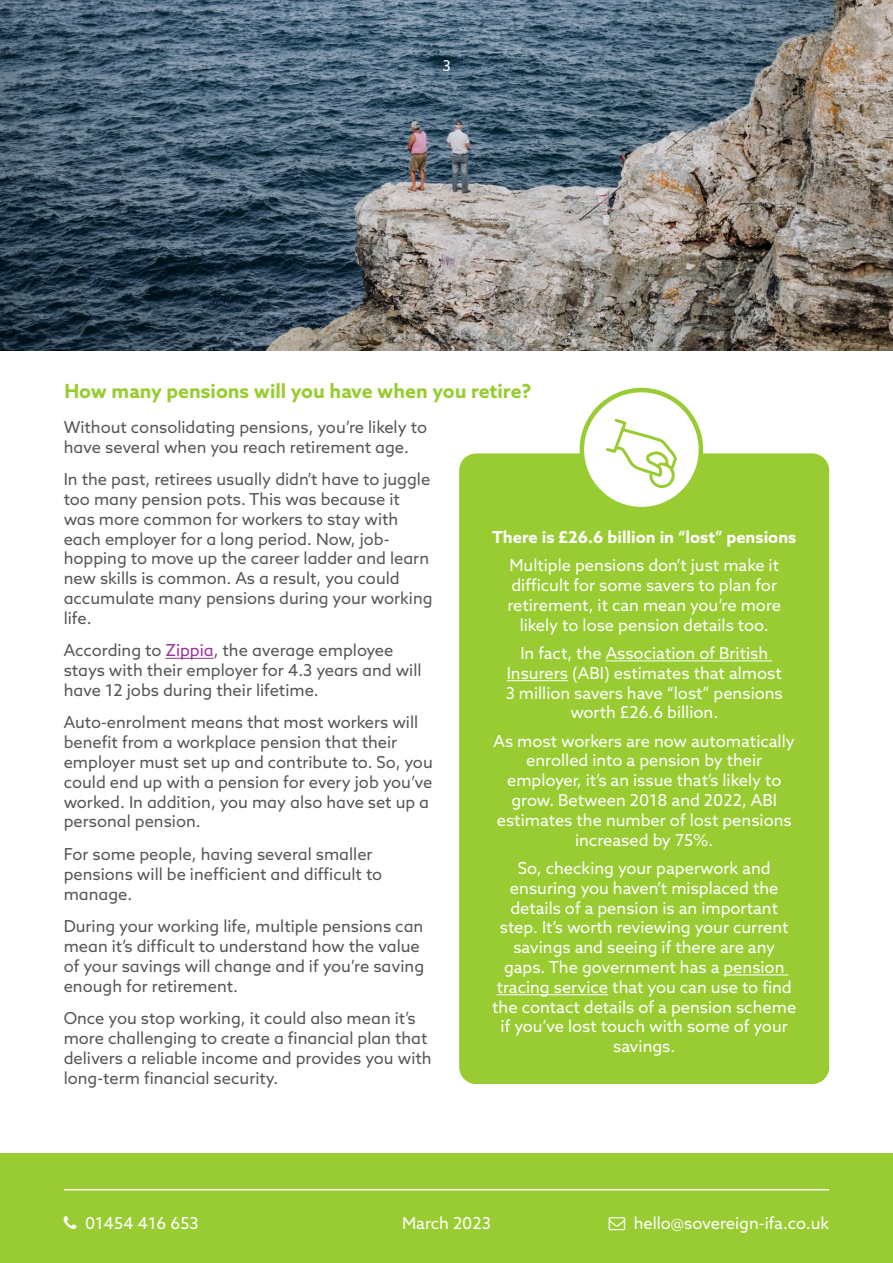
<style>
.page{position:relative;width:893px;height:1263px;background:#fff}
.page>*{position:absolute;margin:0;border:0;box-sizing:border-box;transform-origin:0 0}
.t1{font:700 19.5px "Azo Sans";color:#9c3}
.t2{font:16.5px/19.8px "Azo Sans";color:#575756}
.t3{font:16.5px/19.8px "Azo Sans";color:#fff;text-align:center}
.t4{font:700 16.5px "Azo Sans";color:#fff}
.t5{font:15px "Azo Sans";color:#fff}
.s1{color:#939}
</style>
<div class="page">
<img style="left:0;top:0;width:893px;height:351px">
<div style="left:0;top:1153px;width:893px;height:110px;background:#9c3"></div>
<hr style="left:64px;top:1189px;width:765px;height:1px;background:#fff">
<hr style="left:165px;top:658px;width:49px;height:1px;background:#939">
<div style="left:459px;top:453px;width:370px;height:631px;background:#9c3;border-radius:17px"></div>
<hr style="left:606px;top:660px;width:166px;height:1px;background:#fff">
<hr style="left:507px;top:680px;width:61px;height:1px;background:#fff">
<hr style="left:723px;top:974px;width:65px;height:1px;background:#fff">
<hr style="left:497px;top:994px;width:111px;height:1px;background:#fff">
<div style="left:582px;top:390px;width:119px;height:119px;background:#fff;border-radius:50%"></div>
<div style="left:580px;top:388px;width:123px;height:123px;border:4px solid #9c3;border-radius:50%"></div>
<svg style="left:606px;top:418px;width:71px;height:70px"></svg>
<p class="t5" style="left:442px;top:56px;width:10px">3</p>
<p class="t1" style="left:64px;top:378px;width:469px">How many pensions will you have when you retire?</p>
<p class="t2" style="left:64px;top:417px;width:365px">Without consolidating pensions, you’re likely to have several when you reach retirement age.</p>
<p class="t2" style="left:64px;top:469px;width:370px">In the past, retirees usually didn’t have to juggle too many pension pots. This was because it was more common for workers to stay with each employer for a long period. Now, job&shy;hopping to move up the career ladder and learn new skills is common. As a result, you could accumulate many pensions during your working life.</p>
<p class="t2" style="left:64px;top:640px;width:359px">According to <span class="s1">Zippia</span>, the average employee stays with their employer for 4.3 years and will have 12 jobs during their lifetime.</p>
<p class="t2" style="left:64px;top:712px;width:371px">Auto-enrolment means that most workers will benefit from a workplace pension that their employer must set up and contribute to. So, you could end up with a pension for every job you’ve worked. In addition, you may also have set up a personal pension.</p>
<p class="t2" style="left:64px;top:844px;width:320px">For some people, having several smaller pensions will be inefficient and difficult to manage.</p>
<p class="t2" style="left:64px;top:916px;width:362px">During your working life, multiple pensions can mean it’s difficult to understand how the value of your savings will change and if you’re saving enough for retirement.</p>
<p class="t2" style="left:64px;top:1008px;width:369px">Once you stop working, it could also mean it’s more challenging to create a financial plan that delivers a reliable income and provides you with long-term financial security.</p>
<p class="t4" style="left:492px;top:526px;width:306px">There is £26.6 billion in “lost” pensions</p>
<p class="t3" style="left:507px;top:555px;width:275px">Multiple pensions don’t just make it difficult for some savers to plan for retirement, it can mean you’re more likely to lose pension details too.</p>
<p class="t3" style="left:506px;top:643px;width:279px">In fact, the Association of British Insurers (ABI) estimates that almost 3 million savers have “lost” pensions worth £26.6 billion.</p>
<p class="t3" style="left:494px;top:731px;width:303px">As most workers are now automatically enrolled into a pension by their employer, it’s an issue that’s likely to grow. Between 2018 and 2022, ABI estimates the number of lost pensions increased by 75%.</p>
<p class="t3" style="left:492px;top:858px;width:306px">So, checking your paperwork and ensuring you haven’t misplaced the details of a pension is an important step. It’s worth reviewing your current savings and seeing if there are any gaps. The government has a pension tracing service that you can use to find the contact details of a pension scheme if you’ve lost touch with some of your savings.</p>
<p class="t3" style="left:85px;top:1213px;width:115px">01454 416 653</p>
<p class="t3" style="left:402px;top:1213px;width:90px">March 2023</p>
<p class="t3" style="left:634px;top:1213px;width:197px">hello@sovereign-ifa.co.uk</p>
</div>
